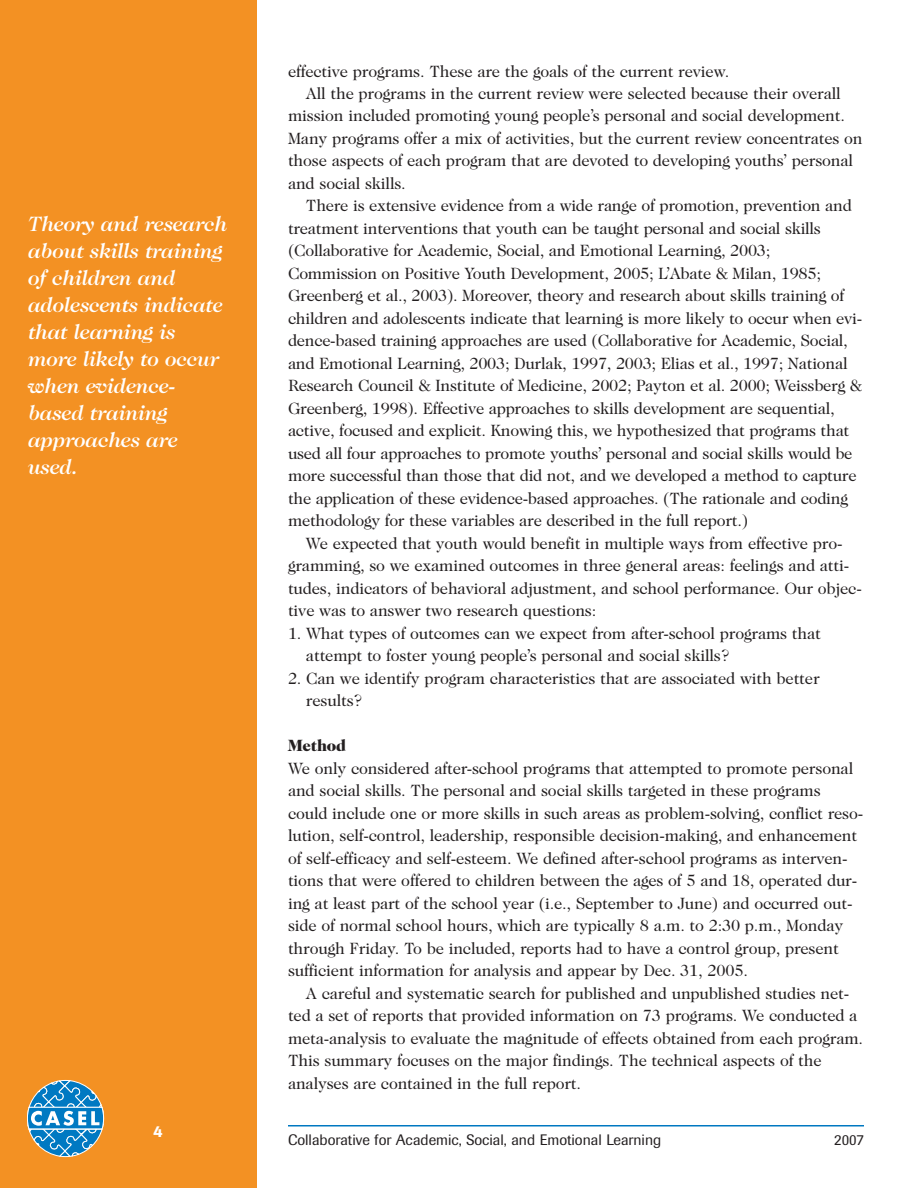
<style>
.page{position:relative;width:918px;height:1188px;background:#fff}
.page>*{position:absolute;margin:0;border:0;box-sizing:border-box;transform-origin:0 0}
.t1{font:italic 500 21px/27px "Caslon Two Twenty Four";letter-spacing:-.01em;color:#fff}
.t2{font:16.5px/22.5px "Caslon Two Twenty Four";letter-spacing:-.01em;color:#231f20}
.t3{font:900 16.5px "Caslon Two Twenty Four";letter-spacing:-.01em;color:#231f20}
.t4{font:500 16.5px "Imago";color:#fff}
.t5{font:15px "Imago";color:#231f20}
</style>
<div class="page">
<div style="left:0;top:0;width:256px;height:1188px;background:#f39123"></div>
<svg style="left:27px;top:1080px;width:77px;height:77px"></svg>
<hr style="left:288px;top:1125px;width:576px;height:1px;background:#0078c1">
<p class="t1" style="left:27px;top:212px;width:201px">Theory and research about skills training of children and adolescents indicate that learning is more likely to occur when evidence&shy;based training approaches are used.</p>
<p class="t4" style="left:153px;top:1125px;width:11px">4</p>
<p class="t2" style="left:288px;top:61px;width:443px">effective programs. These are the goals of the current review.</p>
<p class="t2" style="left:306px;top:83px;width:536px">All the programs in the current review were selected because their overall</p>
<p class="t2" style="left:288px;top:106px;width:559px">mission included promoting young people’s personal and social development.</p>
<p class="t2" style="left:288px;top:128px;width:576px">Many programs offer a mix of activities, but the current review concentrates on</p>
<p class="t2" style="left:288px;top:151px;width:567px">those aspects of each program that are devoted to developing youths’ personal</p>
<p class="t2" style="left:288px;top:173px;width:119px">and social skills.</p>
<p class="t2" style="left:306px;top:196px;width:547px">There is extensive evidence from a wide range of promotion, prevention and</p>
<p class="t2" style="left:288px;top:218px;width:534px">treatment interventions that youth can be taught personal and social skills</p>
<p class="t2" style="left:288px;top:241px;width:484px">(Collaborative for Academic, Social, and Emotional Learning, 2003;</p>
<p class="t2" style="left:288px;top:263px;width:535px">Commission on Positive Youth Development, 2005; L’Abate &amp; Milan, 1985;</p>
<p class="t2" style="left:288px;top:286px;width:558px">Greenberg et al., 2003). Moreover, theory and research about skills training of</p>
<p class="t2" style="left:288px;top:308px;width:576px">children and adolescents indicate that learning is more likely to occur when evi-</p>
<p class="t2" style="left:288px;top:331px;width:561px">dence-based training approaches are used (Collaborative for Academic, Social,</p>
<p class="t2" style="left:288px;top:353px;width:561px">and Emotional Learning, 2003; Durlak, 1997, 2003; Elias et al., 1997; National</p>
<p class="t2" style="left:288px;top:376px;width:576px">Research Council &amp; Institute of Medicine, 2002; Payton et al. 2000; Weissberg &amp;</p>
<p class="t2" style="left:288px;top:398px;width:548px">Greenberg, 1998). Effective approaches to skills development are sequential,</p>
<p class="t2" style="left:288px;top:421px;width:563px">active, focused and explicit. Knowing this, we hypothesized that programs that</p>
<p class="t2" style="left:288px;top:443px;width:566px">used all four approaches to promote youths’ personal and social skills would be</p>
<p class="t2" style="left:288px;top:466px;width:570px">more successful than those that did not, and we developed a method to capture</p>
<p class="t2" style="left:288px;top:488px;width:562px">the application of these evidence-based approaches. (The rationale and coding</p>
<p class="t2" style="left:288px;top:511px;width:462px">methodology for these variables are described in the full report.)</p>
<p class="t2" style="left:306px;top:533px;width:538px">We expected that youth would benefit in multiple ways from effective pro-</p>
<p class="t2" style="left:288px;top:556px;width:563px">gramming, so we examined outcomes in three general areas: feelings and atti-</p>
<p class="t2" style="left:288px;top:578px;width:575px">tudes, indicators of behavioral adjustment, and school performance. Our objec-</p>
<p class="t2" style="left:288px;top:601px;width:310px">tive was to answer two research questions:</p>
<p class="t2" style="left:306px;top:623px;width:517px;text-indent:-18px">1. What types of outcomes can we expect from after-school programs that attempt to foster young people’s personal and social skills?</p>
<p class="t2" style="left:306px;top:668px;width:515px;text-indent:-18px">2. Can we identify program characteristics that are associated with better results?</p>
<p class="t3" style="left:288px;top:739px;width:59px">Method</p>
<p class="t2" style="left:288px;top:758px;width:577px">We only considered after-school programs that attempted to promote personal and social skills. The personal and social skills targeted in these programs could include one or more skills in such areas as problem-solving, conflict reso&shy;lution, self-control, leadership, responsible decision-making, and enhancement of self-efficacy and self-esteem. We defined after-school programs as interven&shy;tions that were offered to children between the ages of 5 and 18, operated dur&shy;ing at least part of the school year (i.e., September to June) and occurred out&shy;side of normal school hours, which are typically 8 a.m. to 2:30 p.m., Monday through Friday. To be included, reports had to have a control group, present sufficient information for analysis and appear by Dec. 31, 2005.</p>
<p class="t2" style="left:288px;top:983px;width:577px;text-indent:18px">A careful and systematic search for published and unpublished studies net&shy;ted a set of reports that provided information on 73 programs. We conducted a meta-analysis to evaluate the magnitude of effects obtained from each program.<br>This summary focuses on the major findings. The technical aspects of the analyses are contained in the full report.</p>
<p class="t5" style="left:288px;top:1134px;width:375px">Collaborative for Academic, Social, and Emotional Learning</p>
<p class="t5" style="left:834px;top:1134px;width:31px">2007</p>
</div>
